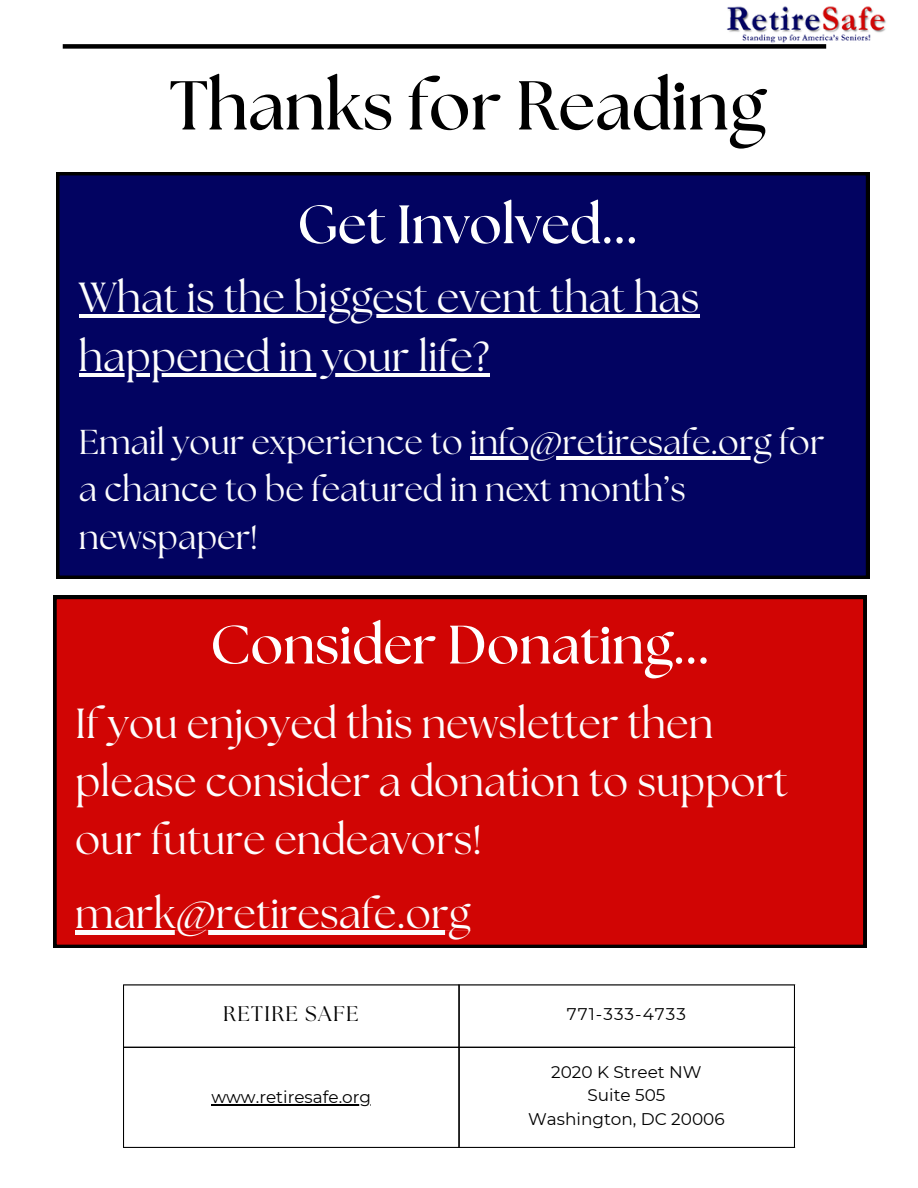
<style>
.page{position:relative;width:918px;height:1188px;background:#fff}
.page>*{position:absolute;margin:0;border:0;box-sizing:border-box;transform-origin:0 0}
.t1{font:700 69px "The Seasons";color:#000}
.t2{font:700 54px "The Seasons";color:#fff}
.t3{font:42px/58.1px "The Seasons";color:#fdfdfd}
.t4{font:34.5px/47.2px "The Seasons";color:#fdfdfd}
.t5{font:21.15px "The Seasons";letter-spacing:.065em;color:#000}
.t6{font:16.8px "Montserrat";color:#000}
.t7{font:16.8px "Montserrat";letter-spacing:.065em;color:#000}
</style>
<div class="page">
<div style="left:56px;top:172px;width:813px;height:407px;background:#020361"></div>
<hr style="left:79px;top:315px;width:620px;height:3px;background:#fdfdfd">
<hr style="left:79px;top:373px;width:411px;height:4px;background:#fdfdfd">
<svg style="left:470px;top:456px;width:302px;height:4px"></svg>
<div style="left:53px;top:596px;width:813px;height:352px;background:#d10504"></div>
<svg style="left:75px;top:931px;width:396px;height:4px"></svg>
<hr style="left:794px;top:1048px;width:1px;height:99px;background:#000">
<hr style="left:458px;top:1147px;width:337px;height:1px;background:#000">
<hr style="left:211px;top:1104px;width:160px;height:1px;background:#000">
<hr style="left:123px;top:1048px;width:1px;height:99px;background:#000">
<hr style="left:458px;top:1048px;width:2px;height:99px;background:#000">
<hr style="left:123px;top:1147px;width:337px;height:1px;background:#000">
<hr style="left:123px;top:985px;width:1px;height:62px;background:#000">
<hr style="left:123px;top:984px;width:337px;height:1px;background:#000">
<hr style="left:123px;top:1047px;width:337px;height:1px;background:#000">
<hr style="left:458px;top:985px;width:2px;height:62px;background:#000">
<hr style="left:794px;top:985px;width:1px;height:62px;background:#000">
<hr style="left:458px;top:984px;width:337px;height:1px;background:#000">
<hr style="left:458px;top:1047px;width:337px;height:1px;background:#000">
<div style="left:63px;top:44px;width:763px;height:5px;background:#000"></div>
<img style="left:718px;top:6px;width:168px;height:40px">
<p class="t1" style="left:169px;top:74px;width:598px">Thanks for Reading</p>
<h1 class="t2" style="left:297px;top:200px;width:342px">Get Involved...</h1>
<h2 class="t3" style="left:79px;top:271px;width:622px">What is the biggest event that has</h2>
<h3 class="t3" style="left:79px;top:330px;width:412px">happened in your life?</h3>
<h3 class="t4" style="left:79px;top:421px;width:747px">Email your experience to info@retiresafe.org for</h3>
<p class="t4" style="left:79px;top:468px;width:608px">a chance to be featured in next month’s newspaper!</p>
<h2 class="t2" style="left:210px;top:620px;width:501px">Consider Donating...</h2>
<h3 class="t3" style="left:75px;top:697px;width:714px">If you enjoyed this newsletter then please consider a donation to support our future endeavors!</h3>
<h3 class="t3" style="left:75px;top:887px;width:397px">mark@retiresafe.org</h3>
<p class="t5" style="left:223px;top:1004px;width:137px">RETIRE SAFE</p>
<p class="t7" style="left:567px;top:1004px;width:121px">771-333-4733</p>
<p class="t6" style="left:211px;top:1087px;width:161px">www.retiresafe.org</p>
<p class="t6" style="left:551px;top:1062px;width:152px">2020 K Street NW</p>
<p class="t6" style="left:587px;top:1085px;width:79px">Suite 505</p>
<p class="t6" style="left:528px;top:1109px;width:198px">Washington, DC 20006</p>
</div>
